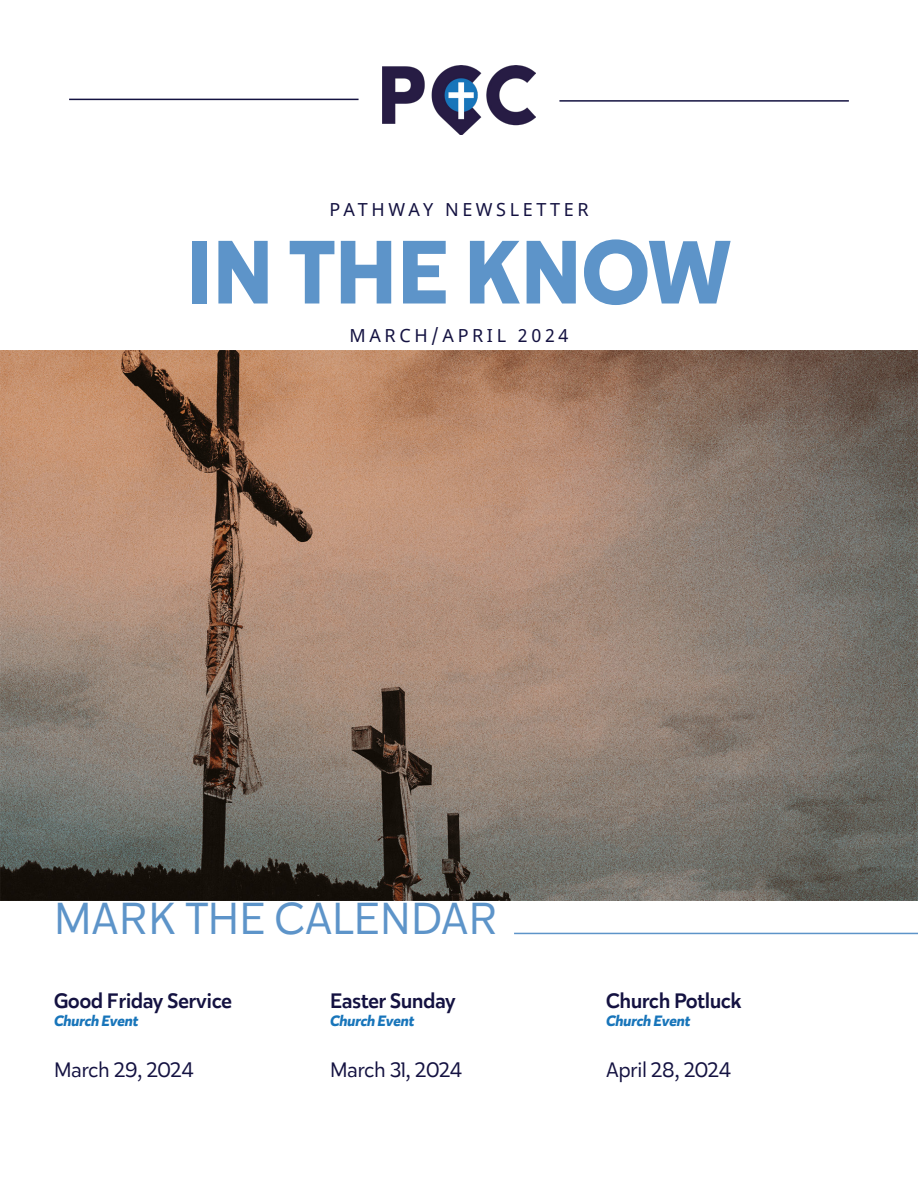
<style>
.page{position:relative;width:918px;height:1188px;background:#fff}
.page>*{position:absolute;margin:0;border:0;box-sizing:border-box;transform-origin:0 0}
.t1{font:700 90px "Karu";color:#5d94c9}
.t2{font:45px "Karu";color:#5d94c9}
.t3{font:500 21px "Karu";color:#141241}
.t4{font:21px "Karu";color:#141241}
.t5{font:18px "Noto Sans";letter-spacing:.2em;color:#141241}
.t6{font:italic 700 15px "Karu";color:#1875ba}
</style>
<div class="page">
<img style="left:382px;top:65px;width:154px;height:70px">
<hr style="left:69px;top:99px;width:290px;height:1px;background:#141241">
<hr style="left:559px;top:100px;width:290px;height:2px;background:#141241">
<hr style="left:514px;top:933px;width:404px;height:1px;background:#5d94c9">
<img style="left:0;top:351px;width:918px;height:550px">
<p class="t5" style="left:329px;top:197px;width:261px">PATHWAY NEWSLETTER</p>
<p class="t1" style="left:186px;top:209px;width:547px">IN THE KNOW</p>
<p class="t5" style="left:350px;top:323px;width:220px">MARCH/APRIL 2024</p>
<p class="t2" style="left:54px;top:888px;width:445px">MARK THE CALENDAR</p>
<p class="t3" style="left:54px;top:986px;width:179px">Good Friday Service</p>
<p class="t6" style="left:54px;top:1011px;width:86px">Church Event</p>
<p class="t4" style="left:54px;top:1055px;width:141px">March 29, 2024</p>
<p class="t3" style="left:330px;top:986px;width:127px">Easter Sunday</p>
<p class="t6" style="left:330px;top:1011px;width:86px">Church Event</p>
<p class="t4" style="left:330px;top:1055px;width:134px">March 31, 2024</p>
<p class="t3" style="left:606px;top:986px;width:137px">Church Potluck</p>
<p class="t6" style="left:606px;top:1011px;width:86px">Church Event</p>
<p class="t4" style="left:606px;top:1055px;width:126px">April 28, 2024</p>
</div>
